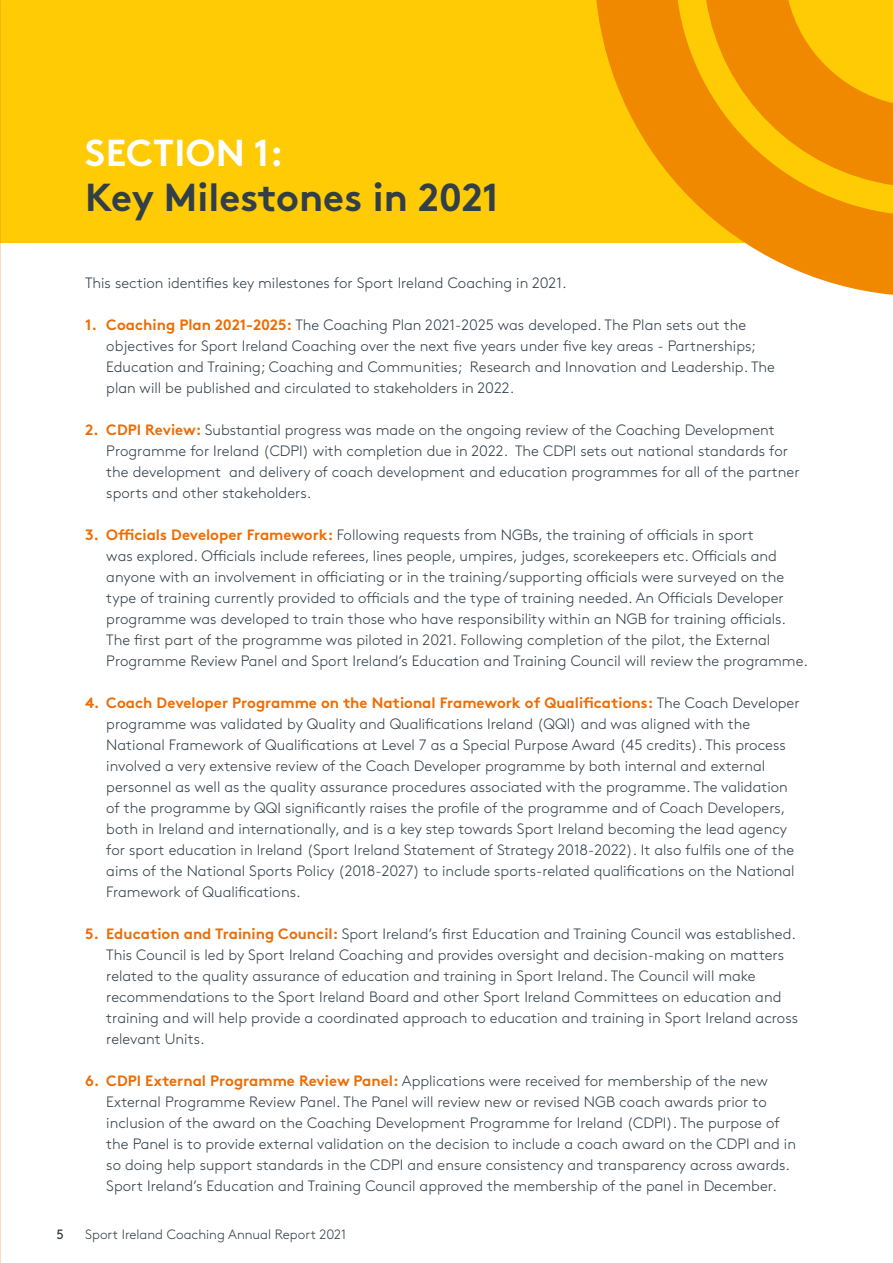
<style>
.page{position:relative;width:893px;height:1263px;background:#fff}
.page>*{position:absolute;margin:0;border:0;box-sizing:border-box;transform-origin:0 0}
.t1{font:700 39px "Brown Std";color:#323e48}
.t2{font:700 37.5px "Brown Std";letter-spacing:.01em;color:#fff}
.t3{font:300 15px/21px "Brown Std";color:#323e48}
.t4{font:300 13.5px "Brown Std";color:#323e48}
.t5{font:13.5px "Brown Std";color:#323e48}
.s1{font-weight:700;color:#ec6d06}
</style>
<div class="page">
<div style="left:0;top:0;width:893px;height:242px;background:#fecb04"></div>
<svg style="left:596px;top:0;width:297px;height:295px;fill:#f08900"></svg>
<svg style="left:706px;top:0;width:187px;height:185px"></svg>
<svg style="left:0;top:0;width:1px;height:251px"></svg>
<p class="t2" style="left:85px;top:130px;width:200px">SECTION 1:</p>
<p class="t1" style="left:85px;top:173px;width:415px">Key Milestones in 2021</p>
<p class="t3" style="left:85px;top:272px;width:483px">This section identifies key milestones for Sport Ireland Coaching in 2021.</p>
<p class="t3" style="left:106px;top:314px;width:670px;text-indent:-21px"><span class="s1">1. Coaching Plan 2021-2025:</span> The Coaching Plan 2021-2025 was developed. The Plan sets out the objectives for Sport Ireland Coaching over the next five years under five key areas - Partnerships; Education and Training; Coaching and Communities; Research and Innovation and Leadership. The plan will be published and circulated to stakeholders in 2022.</p>
<p class="t3" style="left:106px;top:419px;width:695px;text-indent:-21px"><span class="s1">2. CDPI Review:</span> Substantial progress was made on the ongoing review of the Coaching Development Programme for Ireland (CDPI) with completion due in 2022. The CDPI sets out national standards for the development and delivery of coach development and education programmes for all of the partner sports and other stakeholders.</p>
<p class="t3" style="left:106px;top:524px;width:703px;text-indent:-21px"><span class="s1">3. Officials Developer Framework:</span> Following requests from NGBs, the training of officials in sport<br>was explored. Officials include referees, lines people, umpires, judges, scorekeepers etc. Officials and anyone with an involvement in officiating or in the training/supporting officials were surveyed on the type of training currently provided to officials and the type of training needed. An Officials Developer programme was developed to train those who have responsibility within an NGB for training officials.<br>The first part of the programme was piloted in 2021. Following completion of the pilot, the External Programme Review Panel and Sport Ireland’s Education and Training Council will review the programme.</p>
<p class="t3" style="left:106px;top:692px;width:695px;text-indent:-21px"><span class="s1">4. Coach Developer Programme on the National Framework of Qualifications:</span> The Coach Developer programme was validated by Quality and Qualifications Ireland (QQI) and was aligned with the National Framework of Qualifications at Level 7 as a Special Purpose Award (45 credits). This process involved a very extensive review of the Coach Developer programme by both internal and external personnel as well as the quality assurance procedures associated with the programme. The validation of the programme by QQI significantly raises the profile of the programme and of Coach Developers, both in Ireland and internationally, and is a key step towards Sport Ireland becoming the lead agency for sport education in Ireland (Sport Ireland Statement of Strategy 2018-2022). It also fulfils one of the aims of the National Sports Policy (2018-2027) to include sports-related qualifications on the National Framework of Qualifications.</p>
<p class="t3" style="left:106px;top:923px;width:693px;text-indent:-21px"><span class="s1">5. Education and Training Council:</span> Sport Ireland’s first Education and Training Council was established.<br>This Council is led by Sport Ireland Coaching and provides oversight and decision-making on matters related to the quality assurance of education and training in Sport Ireland. The Council will make recommendations to the Sport Ireland Board and other Sport Ireland Committees on education and training and will help provide a coordinated approach to education and training in Sport Ireland across relevant Units.</p>
<p class="t3" style="left:106px;top:1070px;width:691px;text-indent:-21px"><span class="s1">6. CDPI External Programme Review Panel:</span> Applications were received for membership of the new External Programme Review Panel. The Panel will review new or revised NGB coach awards prior to inclusion of the award on the Coaching Development Programme for Ireland (CDPI). The purpose of the Panel is to provide external validation on the decision to include a coach award on the CDPI and in so doing help support standards in the CDPI and ensure consistency and transparency across awards.<br>Sport Ireland’s Education and Training Council approved the membership of the panel in December.</p>
<p class="t5" style="left:56px;top:1226px;width:9px">5</p>
<p class="t4" style="left:85px;top:1227px;width:263px">Sport Ireland Coaching Annual Report 2021</p>
</div>
